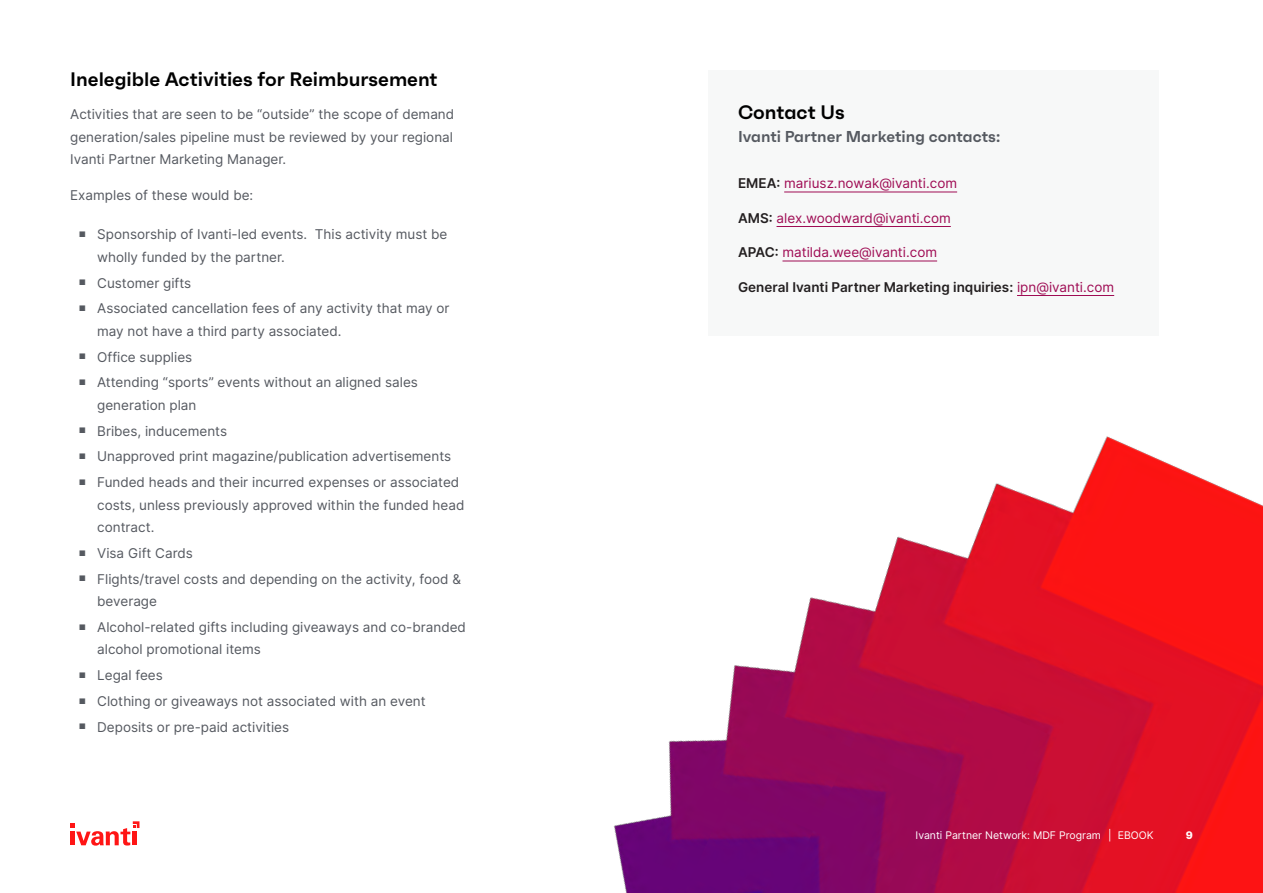
<style>
.page{position:relative;width:1263px;height:893px;background:#fff}
.page>*{position:absolute;margin:0;border:0;box-sizing:border-box;transform-origin:0 0}
.t1{font:600 19.5px "Faktum";color:#000}
.t2{font:600 15.75px "Faktum";color:#555960}
.t3{font:13.5px/22.5px "Inter";color:#555960}
.t4{font:13.5px "Inter";color:#9f0c54}
.t5{font:600 13.5px "Inter";color:#231f20}
.t6{font:10.5px "Inter";color:#fff}
.t7{font:800 10.5px "Inter";color:#fff}
.s1{font-weight:600;color:#231f20}
.s2{font-weight:400;color:#9f0c54}
</style>
<div class="page">
<svg style="left:70px;top:821px;width:69px;height:25px"></svg>
<div style="left:709px;top:70px;width:450px;height:266px;background:#f7f8f8"></div>
<img style="left:613px;top:191px;width:650px;height:702px">
<h1 class="t1" style="left:70px;top:67px;width:369px">Inelegible Activities for Reimbursement</h1>
<p class="t3" style="left:70px;top:103px;width:386px;text-align:justify">Activities that are seen to be “outside” the scope of demand generation/sales pipeline must be reviewed by your regional Ivanti Partner Marketing Manager.</p>
<p class="t3" style="left:70px;top:184px;width:185px">Examples of these would be:</p>
<p class="t3" style="left:97px;top:223px;width:352px;text-indent:-18px"><sup>■</sup> Sponsorship of Ivanti-led events. This activity must be wholly funded by the partner.</p>
<p class="t3" style="left:79px;top:271px;width:114px"><sup>■</sup> Customer gifts</p>
<p class="t3" style="left:97px;top:297px;width:354px;text-indent:-18px"><sup>■</sup> Associated cancellation fees of any activity that may or may not have a third party associated.</p>
<p class="t3" style="left:79px;top:345px;width:115px"><sup>■</sup> Office supplies</p>
<p class="t3" style="left:97px;top:371px;width:322px;text-indent:-18px"><sup>■</sup> Attending “sports” events without an aligned sales generation plan</p>
<p class="t3" style="left:79px;top:419px;width:150px"><sup>■</sup> Bribes, inducements</p>
<p class="t3" style="left:79px;top:445px;width:374px"><sup>■</sup> Unapproved print magazine/publication advertisements</p>
<p class="t3" style="left:97px;top:471px;width:369px;text-indent:-18px"><sup>■</sup> Funded heads and their incurred expenses or associated costs, unless previously approved within the funded head contract.</p>
<p class="t3" style="left:79px;top:541px;width:116px"><sup>■</sup> Visa Gift Cards</p>
<p class="t3" style="left:97px;top:567px;width:365px;text-indent:-18px"><sup>■</sup> Flights/travel costs and depending on the activity, food &amp; beverage</p>
<p class="t3" style="left:97px;top:615px;width:370px;text-indent:-18px"><sup>■</sup> Alcohol-related gifts including giveaways and co-branded alcohol promotional items</p>
<p class="t3" style="left:79px;top:664px;width:85px"><sup>■</sup> Legal fees</p>
<p class="t3" style="left:79px;top:689px;width:348px"><sup>■</sup> Clothing or giveaways not associated with an event</p>
<p class="t3" style="left:79px;top:715px;width:212px"><sup>■</sup> Deposits or pre-paid activities</p>
<h1 class="t1" style="left:738px;top:100px;width:108px">Contact Us</h1>
<p class="t2" style="left:738px;top:127px;width:264px">Ivanti Partner Marketing contacts:</p>
<p class="t4" style="left:738px;top:173px;width:221px"><span class="s1">EMEA:</span> mariusz.nowak@ivanti.com</p>
<p class="t4" style="left:738px;top:208px;width:214px"><span class="s1">AMS:</span> alex.woodward@ivanti.com</p>
<p class="t4" style="left:738px;top:243px;width:201px"><span class="s1">APAC:</span> matilda.wee@ivanti.com</p>
<p class="t5" style="left:738px;top:277px;width:378px">General Ivanti Partner Marketing inquiries: <span class="s2">ipn@ivanti.com</span></p>
<p class="t6" style="left:915px;top:828px;width:240px">Ivanti Partner Network: MDF Program | EBOOK</p>
<p class="t7" style="left:1186px;top:828px;width:9px">9</p>
</div>
